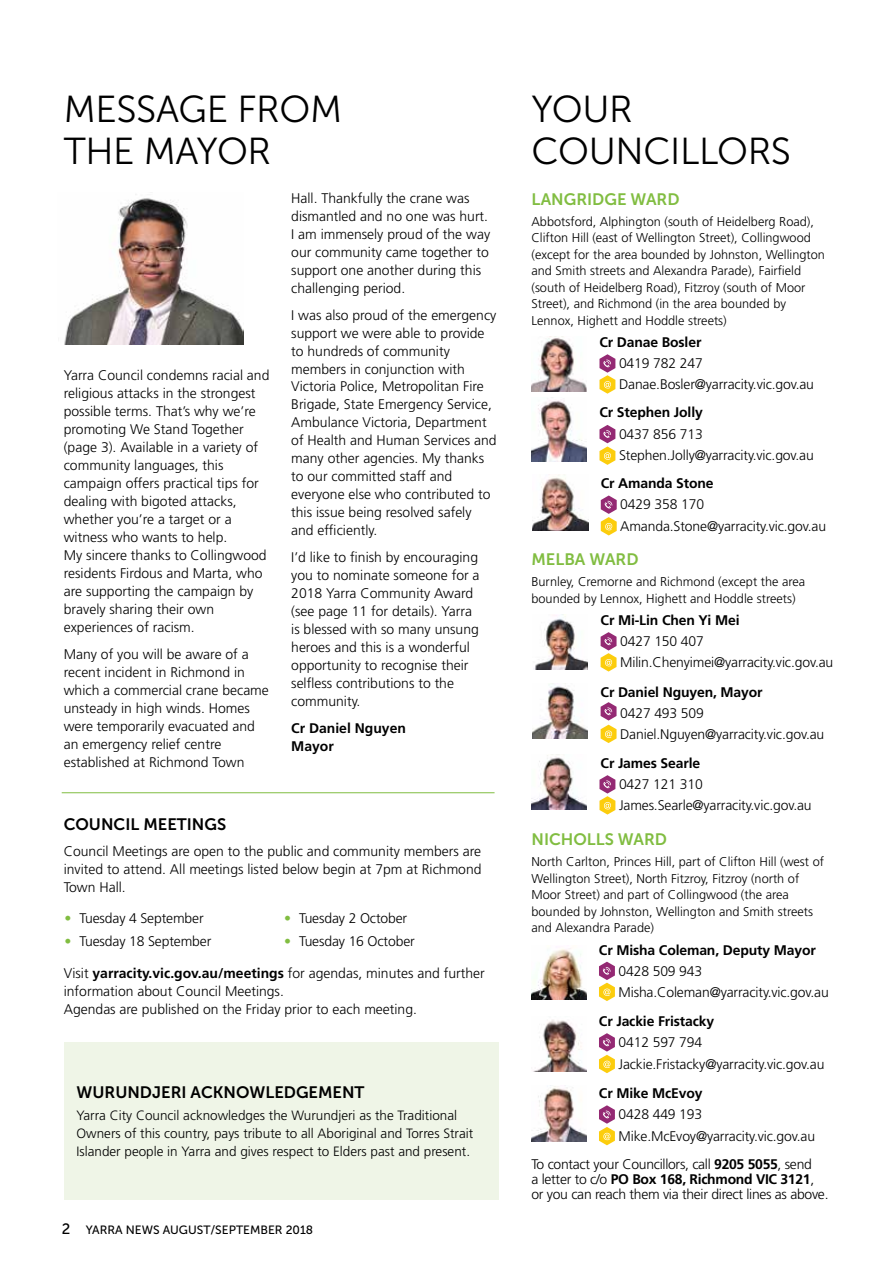
<style>
.page{position:relative;width:893px;height:1263px;background:#fff}
.page>*{position:absolute;margin:0;border:0;box-sizing:border-box;transform-origin:0 0}
.t1{font:37.5px/42px "Museo Sans 300";letter-spacing:-.01em;color:#000}
.t2{font:16.5px "Museo Sans 700";color:#000}
.t3{font:16.5px "Museo Sans 700";color:#81bd41}
.t4{font:300 13.95px/18px "Frutiger LT Std";color:#000}
.t5{font:700 13.95px/18px "Frutiger LT Std";letter-spacing:-.01em;color:#000}
.t6{font:300 13.95px/15px "Frutiger LT Std";letter-spacing:-.02em;color:#000}
.t7{font:300 13.5px/18px "Frutiger LT Std";color:#000}
.t8{font:300 12.75px/16.5px "Frutiger LT Std";color:#000}
.t9{font:12px "Museo Sans 500";color:#000}
.s1{color:#81bd41}
.s2{font-weight:700}
.s3{font-size:15px}
</style>
<div class="page">
<div style="left:64px;top:1042px;width:434px;height:157px;background:#eff5e7"></div>
<img style="left:64px;top:194px;width:180px;height:150px">
<hr style="left:62px;top:792px;width:433px;height:1px;background:#81bd41">
<svg style="left:599px;top:354px;width:16px;height:40px"></svg>
<svg style="left:599px;top:425px;width:16px;height:40px"></svg>
<svg style="left:601px;top:495px;width:16px;height:40px"></svg>
<img style="left:531px;top:338px;width:56px;height:54px">
<img style="left:531px;top:397px;width:56px;height:64px">
<img style="left:533px;top:475px;width:55px;height:55px">
<svg style="left:601px;top:632px;width:15px;height:39px"></svg>
<svg style="left:601px;top:702px;width:15px;height:41px"></svg>
<svg style="left:599px;top:775px;width:16px;height:39px"></svg>
<img style="left:534px;top:614px;width:54px;height:56px">
<img style="left:533px;top:683px;width:55px;height:55px">
<img style="left:531px;top:754px;width:56px;height:55px">
<img style="left:531px;top:948px;width:56px;height:51px">
<img style="left:533px;top:1019px;width:54px;height:53px">
<img style="left:531px;top:1086px;width:56px;height:55px">
<svg style="left:599px;top:962px;width:16px;height:39px"></svg>
<svg style="left:599px;top:1033px;width:16px;height:40px"></svg>
<svg style="left:599px;top:1105px;width:16px;height:40px"></svg>
<h1 class="t1" style="left:64px;top:88px;width:280px">MESSAGE FROM<br>THE MAYOR</h1>
<h1 class="t1" style="left:531px;top:88px;width:261px">YOUR<br>COUNCILLORS</h1>
<p class="t4" style="left:64px;top:367px;width:207px">Yarra Council condemns racial and religious attacks in the strongest possible terms. That’s why we’re promoting We Stand Together (page 3). Available in a variety of community languages, this campaign offers practical tips for dealing with bigoted attacks, whether you’re a target or a witness who wants to help.<br>My sincere thanks to Collingwood residents Firdous and Marta, who are supporting the campaign by bravely sharing their own experiences of racism.</p>
<p class="t4" style="left:64px;top:645px;width:207px">Many of you will be aware of a recent incident in Richmond in which a commercial crane became unsteady in high winds. Homes were temporarily evacuated and an emergency relief centre established at Richmond Town</p>
<p class="t2" style="left:64px;top:815px;width:164px">COUNCIL MEETINGS</p>
<p class="t4" style="left:291px;top:189px;width:200px">Hall. Thankfully the crane was dismantled and no one was hurt.<br>I am immensely proud of the way our community came together to support one another during this challenging period.</p>
<p class="t4" style="left:291px;top:306px;width:207px">I was also proud of the emergency support we were able to provide to hundreds of community members in conjunction with<br>Victoria Police, Metropolitan Fire<br>Brigade, State Emergency Service,<br>Ambulance Victoria, Department of Health and Human Services and many other agencies. My thanks to our committed staff and everyone else who contributed to this issue being resolved safely and efficiently.</p>
<p class="t4" style="left:291px;top:548px;width:190px">I’d like to finish by encouraging you to nominate someone for a<br>2018 Yarra Community Award (see page 11 for details). Yarra is blessed with so many unsung heroes and this is a wonderful opportunity to recognise their selfless contributions to the community.</p>
<p class="t5" style="left:291px;top:719px;width:116px">Cr Daniel Nguyen<br>Mayor</p>
<p class="t4" style="left:64px;top:843px;width:419px;text-align:justify">Council Meetings are open to the public and community members are invited to attend. All meetings listed below begin at 7pm at Richmond Town Hall.</p>
<p class="t4" style="left:65px;top:910px;width:141px"><span class="s1">•</span> Tuesday 4 September</p>
<p class="t4" style="left:65px;top:932px;width:148px"><span class="s1">•</span> Tuesday 18 September</p>
<p class="t4" style="left:284px;top:910px;width:125px"><span class="s1">•</span> Tuesday 2 October</p>
<p class="t4" style="left:284px;top:932px;width:132px"><span class="s1">•</span> Tuesday 16 October</p>
<p class="t4" style="left:64px;top:964px;width:423px">Visit <span class="s2">yarracity.vic.gov.au/meetings</span> for agendas, minutes and further information about Council Meetings.<br>Agendas are published on the Friday prior to each meeting.</p>
<p class="t2" style="left:77px;top:1083px;width:289px">WURUNDJERI ACKNOWLEDGEMENT</p>
<p class="t7" style="left:77px;top:1106px;width:398px">Yarra City Council acknowledges the Wurundjeri as the Traditional<br>Owners of this country, pays tribute to all Aboriginal and Torres Strait<br>Islander people in Yarra and gives respect to Elders past and present.</p>
<p class="t9" style="left:62px;top:1223px;width:253px"><span class="s3">2</span> YARRA NEWS AUGUST/SEPTEMBER 2018</p>
<p class="t3" style="left:531px;top:190px;width:150px">LANGRIDGE WARD</p>
<p class="t8" style="left:531px;top:213px;width:295px">Abbotsford, Alphington (south of Heidelberg Road), Clifton Hill (east of Wellington Street), Collingwood (except for the area bounded by Johnston, Wellington and Smith streets and Alexandra Parade), Fairfield (south of Heidelberg Road), Fitzroy (south of Moor Street), and Richmond (in the area bounded by Lennox, Highett and Hoddle streets)</p>
<p class="t5" style="left:599px;top:333px;width:103px">Cr Danae Bosler</p>
<p class="t4" style="left:619px;top:353px;width:197px;line-height:21px">0419 782 247<br>Danae.Bosler@yarracity.vic.gov.au</p>
<p class="t5" style="left:599px;top:403px;width:105px">Cr Stephen Jolly</p>
<p class="t4" style="left:619px;top:423px;width:196px;line-height:21.6px">0437 856 713<br>Stephen.Jolly@yarracity.vic.gov.au</p>
<p class="t5" style="left:601px;top:475px;width:114px">Cr Amanda Stone</p>
<p class="t4" style="left:620px;top:494px;width:207px;line-height:21.6px">0429 358 170<br>Amanda.Stone@yarracity.vic.gov.au</p>
<p class="t3" style="left:531px;top:550px;width:109px">MELBA WARD</p>
<p class="t8" style="left:531px;top:574px;width:275px">Burnley, Cremorne and Richmond (except the area bounded by Lennox, Highett and Hoddle streets)</p>
<p class="t5" style="left:601px;top:611px;width:140px">Cr Mi-Lin Chen Yi Mei</p>
<p class="t4" style="left:620px;top:631px;width:215px;line-height:21px">0427 150 407<br>Milin.Chenyimei@yarracity.vic.gov.au</p>
<p class="t5" style="left:601px;top:683px;width:164px">Cr Daniel Nguyen, Mayor</p>
<p class="t4" style="left:620px;top:702px;width:206px;line-height:21px">0427 493 509<br>Daniel.Nguyen@yarracity.vic.gov.au</p>
<p class="t5" style="left:601px;top:754px;width:101px">Cr James Searle</p>
<p class="t4" style="left:619px;top:774px;width:194px;line-height:21px">0427 121 310<br>James.Searle@yarracity.vic.gov.au</p>
<p class="t3" style="left:531px;top:830px;width:137px">NICHOLLS WARD</p>
<p class="t8" style="left:531px;top:853px;width:294px">North Carlton, Princes Hill, part of Clifton Hill (west of Wellington Street), North Fitzroy, Fitzroy (north of Moor Street) and part of Collingwood (the area bounded by Johnston, Wellington and Smith streets and Alexandra Parade)</p>
<p class="t5" style="left:599px;top:941px;width:218px">Cr Misha Coleman, Deputy Mayor</p>
<p class="t4" style="left:618px;top:960px;width:212px;line-height:21px">0428 509 943<br>Misha.Coleman@yarracity.vic.gov.au</p>
<p class="t5" style="left:599px;top:1012px;width:117px">Cr Jackie Fristacky</p>
<p class="t4" style="left:618px;top:1032px;width:208px;line-height:21.6px">0412 597 794<br>Jackie.Fristacky@yarracity.vic.gov.au</p>
<p class="t5" style="left:599px;top:1084px;width:105px">Cr Mike McEvoy</p>
<p class="t4" style="left:618px;top:1104px;width:198px;line-height:21.6px">0428 449 193<br>Mike.McEvoy@yarracity.vic.gov.au</p>
<p class="t6" style="left:531px;top:1157px;width:299px">To contact your Councillors, call <span class="s2">9205 5055</span>, send<br>a letter to c/o <span class="s2">PO Box 168, Richmond VIC 3121</span>, or you can reach them via their direct lines as above.</p>
</div>
